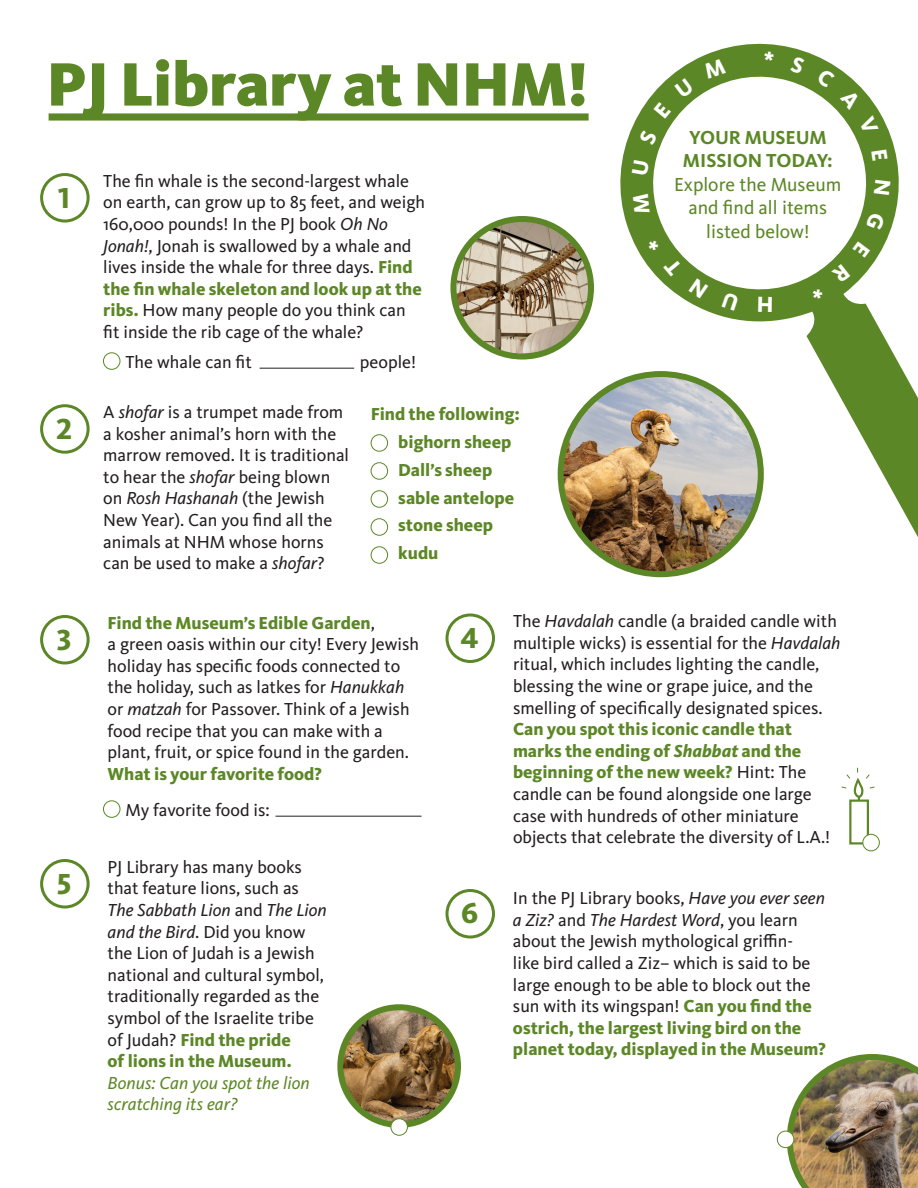
<style>
.page{position:relative;width:918px;height:1188px;background:#fff}
.page>*{position:absolute;margin:0;border:0;box-sizing:border-box;transform-origin:0 0}
.t1{font:900 63.45px "Kievit OT";color:#5c8727}
.t2{font:800 30px "Kievit OT";color:#5c8727}
.t3{font:19.5px/23.4px "Kievit OT";color:#5c8727;text-align:center}
.t4{font:700 19.5px/23.4px "Kievit OT";letter-spacing:-.005em;color:#5c8727;text-align:center}
.t5{font:18px/21.6px "Kievit OT";color:#231f20}
.t6{font:800 18px/27.8px "Kievit OT";color:#5c8727}
.t7{font:italic 18px/21.6px "Kievit OT";color:#5c8727}
.s1{font-style:italic}
.s2{font-weight:800;color:#5c8727}
.s3{font-weight:800;font-style:italic;color:#5c8727}
</style>
<div class="page">
<img style="left:787px;top:1054px;width:131px;height:134px">
<img style="left:340px;top:1007px;width:118px;height:118px;border-radius:59px">
<div style="left:337px;top:1004px;width:124px;height:124px;border:6px solid #5c8727;border-radius:50%"></div>
<div style="left:371px;top:434px;width:17px;height:18px;border:1px solid #5c8727;border-radius:50%"></div>
<div style="left:371px;top:462px;width:17px;height:18px;border:1px solid #5c8727;border-radius:50%"></div>
<div style="left:371px;top:490px;width:17px;height:18px;border:1px solid #5c8727;border-radius:50%"></div>
<div style="left:371px;top:518px;width:17px;height:18px;border:1px solid #5c8727;border-radius:50%"></div>
<div style="left:371px;top:546px;width:17px;height:18px;border:1px solid #5c8727;border-radius:50%"></div>
<img style="left:457px;top:219px;width:134px;height:134px">
<div style="left:450px;top:216px;width:144px;height:144px;border:6px solid #5c8727;border-radius:50%"></div>
<img style="left:561px;top:374px;width:200px;height:200px;border-radius:100px">
<div style="left:40px;top:173px;width:50px;height:50px;border:3px solid #5c8727;border-radius:50%"></div>
<div style="left:40px;top:404px;width:50px;height:50px;border:3px solid #5c8727;border-radius:50%"></div>
<div style="left:40px;top:615px;width:50px;height:49px;border:3px solid #5c8727;border-radius:50%"></div>
<div style="left:40px;top:859px;width:50px;height:50px;border:3px solid #5c8727;border-radius:50%"></div>
<div style="left:446px;top:614px;width:49px;height:49px;border:3px solid #5c8727;border-radius:50%"></div>
<div style="left:446px;top:889px;width:49px;height:50px;border:3px solid #5c8727;border-radius:50%"></div>
<div style="left:103px;top:352px;width:17px;height:18px;border:1px solid #5c8727;border-radius:50%"></div>
<div style="left:103px;top:800px;width:17px;height:18px;border:1px solid #5c8727;border-radius:50%"></div>
<div style="left:777px;top:1131px;width:17px;height:17px;background:#fff;border-radius:50%"></div>
<div style="left:777px;top:1131px;width:17px;height:17px;border:1px solid #5c8727;border-radius:50%"></div>
<div style="left:391px;top:1119px;width:16px;height:16px;background:#fff;border-radius:50%"></div>
<div style="left:391px;top:1118px;width:17px;height:18px;border:1px solid #5c8727;border-radius:50%"></div>
<hr style="left:260px;top:368px;width:94px;height:1px;background:#231f20">
<hr style="left:276px;top:816px;width:146px;height:1px;background:#231f20">
<div style="left:849px;top:800px;width:20px;height:45px;background:#fff;border:2px solid #5c8727"></div>
<svg style="left:841px;top:768px;width:34px;height:33px"></svg>
<div style="left:863px;top:834px;width:16px;height:17px;background:#fff;border-radius:50%"></div>
<div style="left:863px;top:834px;width:17px;height:17px;border:1px solid #5c8727;border-radius:50%"></div>
<div style="left:49px;top:113px;width:540px;height:8px;background:#5c8727"></div>
<svg style="left:605px;top:43px;width:313px;height:496px"></svg>
<svg style="left:633px;top:194px;width:17px;height:20px"></svg>
<svg style="left:632px;top:160px;width:17px;height:16px"></svg>
<svg style="left:639px;top:129px;width:18px;height:16px"></svg>
<svg style="left:654px;top:78px;width:40px;height:41px"></svg>
<svg style="left:704px;top:59px;width:22px;height:20px"></svg>
<svg style="left:764px;top:52px;width:10px;height:10px"></svg>
<svg style="left:790px;top:56px;width:15px;height:18px"></svg>
<svg style="left:816px;top:68px;width:63px;height:67px"></svg>
<svg style="left:871px;top:150px;width:17px;height:11px"></svg>
<svg style="left:874px;top:180px;width:16px;height:15px"></svg>
<svg style="left:866px;top:212px;width:20px;height:18px"></svg>
<svg style="left:853px;top:242px;width:17px;height:16px"></svg>
<svg style="left:831px;top:264px;width:19px;height:20px"></svg>
<svg style="left:811px;top:288px;width:13px;height:12px"></svg>
<svg style="left:722px;top:292px;width:17px;height:18px"></svg>
<svg style="left:758px;top:297px;width:14px;height:15px"></svg>
<svg style="left:689px;top:278px;width:19px;height:20px"></svg>
<svg style="left:664px;top:258px;width:19px;height:19px"></svg>
<svg style="left:647px;top:239px;width:13px;height:13px"></svg>
<h1 class="t1" style="left:47px;top:46px;width:543px">PJ Library at NHM!</h1>
<h2 class="t2" style="left:58px;top:180px;width:14px">1</h2>
<h2 class="t2" style="left:56px;top:411px;width:17px">2</h2>
<p class="t5" style="left:103px;top:170px;width:323px">The fin whale is the second-largest whale on earth, can grow up to 85 feet, and weigh 160,000 pounds! In the PJ book <span class="s1">Oh No Jonah!</span>, Jonah is swallowed by a whale and lives inside the whale for three days. <span class="s2">Find the fin whale skeleton and look up at the ribs.</span> How many people do you think can fit inside the rib cage of the whale?</p>
<p class="t5" style="left:126px;top:351px;width:128px">The whale can fit</p>
<p class="t5" style="left:103px;top:401px;width:247px">A <span class="s1">shofar</span> is a trumpet made from a kosher animal’s horn with the marrow removed. It is traditional to hear the <span class="s1">shofar</span> being blown on <span class="s1">Rosh Hashanah</span> (the Jewish<br>New Year). Can you find all the animals at NHM whose horns can be used to make a <span class="s1">shofar</span>?</p>
<p class="t5" style="left:360px;top:351px;width:58px">people!</p>
<p class="t6" style="left:398px;top:400px;width:123px;text-indent:-28px">Find the following: bighorn sheep<br>Dall’s sheep sable antelope stone sheep kudu</p>
<p class="t4" style="left:683px;top:126px;width:151px">YOUR MUSEUM<br>MISSION TODAY:</p>
<p class="t3" style="left:674px;top:173px;width:169px">Explore the Museum and find all items listed below!</p>
<h2 class="t2" style="left:57px;top:622px;width:16px">3</h2>
<h2 class="t2" style="left:57px;top:866px;width:16px">5</h2>
<p class="t5" style="left:108px;top:612px;width:313px"><span class="s2">Find the Museum’s Edible Garden</span>,<br>a green oasis within our city! Every Jewish holiday has specific foods connected to the holiday, such as latkes for <span class="s1">Hanukkah </span>or <span class="s1">matzah</span> for Passover. Think of a Jewish food recipe that you can make with a plant, fruit, or spice found in the garden.</p>
<p class="t6" style="left:108px;top:760px;width:216px">What is your favorite food?</p>
<p class="t5" style="left:126px;top:799px;width:146px">My favorite food is:</p>
<p class="t5" style="left:108px;top:856px;width:221px">PJ Library has many books that feature lions, such as<br><span class="s1">The Sabbath Lion</span> and <span class="s1">The Lion and the Bird</span>. Did you know the Lion of Judah is a Jewish national and cultural symbol, traditionally regarded as the symbol of the Israelite tribe of Judah? <span class="s2">Find the pride<br>of lions in the Museum.</span></p>
<p class="t7" style="left:108px;top:1072px;width:204px">Bonus: Can you spot the lion scratching its ear?</p>
<h2 class="t2" style="left:461px;top:620px;width:20px">4</h2>
<h2 class="t2" style="left:461px;top:895px;width:19px">6</h2>
<p class="t5" style="left:513px;top:611px;width:329px">The <span class="s1">Havdalah</span> candle (a braided candle with multiple wicks) is essential for the <span class="s1">Havdalah </span>ritual, which includes lighting the candle, blessing the wine or grape juice, and the smelling of specifically designated spices.</p>
<p class="t5" style="left:513px;top:719px;width:319px"><span class="s2">Can you spot this iconic candle that marks the ending of</span> <span class="s3">Shabbat</span> <span class="s2">and the beginning of the new week?</span> Hint: The candle can be found alongside one large case with hundreds of other miniature objects that celebrate the diversity of L.A.!</p>
<p class="t5" style="left:513px;top:888px;width:314px">In the PJ Library books, <span class="s1">Have you ever seen a Ziz?</span> and <span class="s1">The Hardest Word</span>, you learn about the Jewish mythological griffin-<br>like bird called a Ziz– which is said to be large enough to be able to block out the sun with its wingspan! <span class="s2">Can you find the ostrich, the largest living bird on the planet today, displayed in the Museum?</span></p>
</div>
